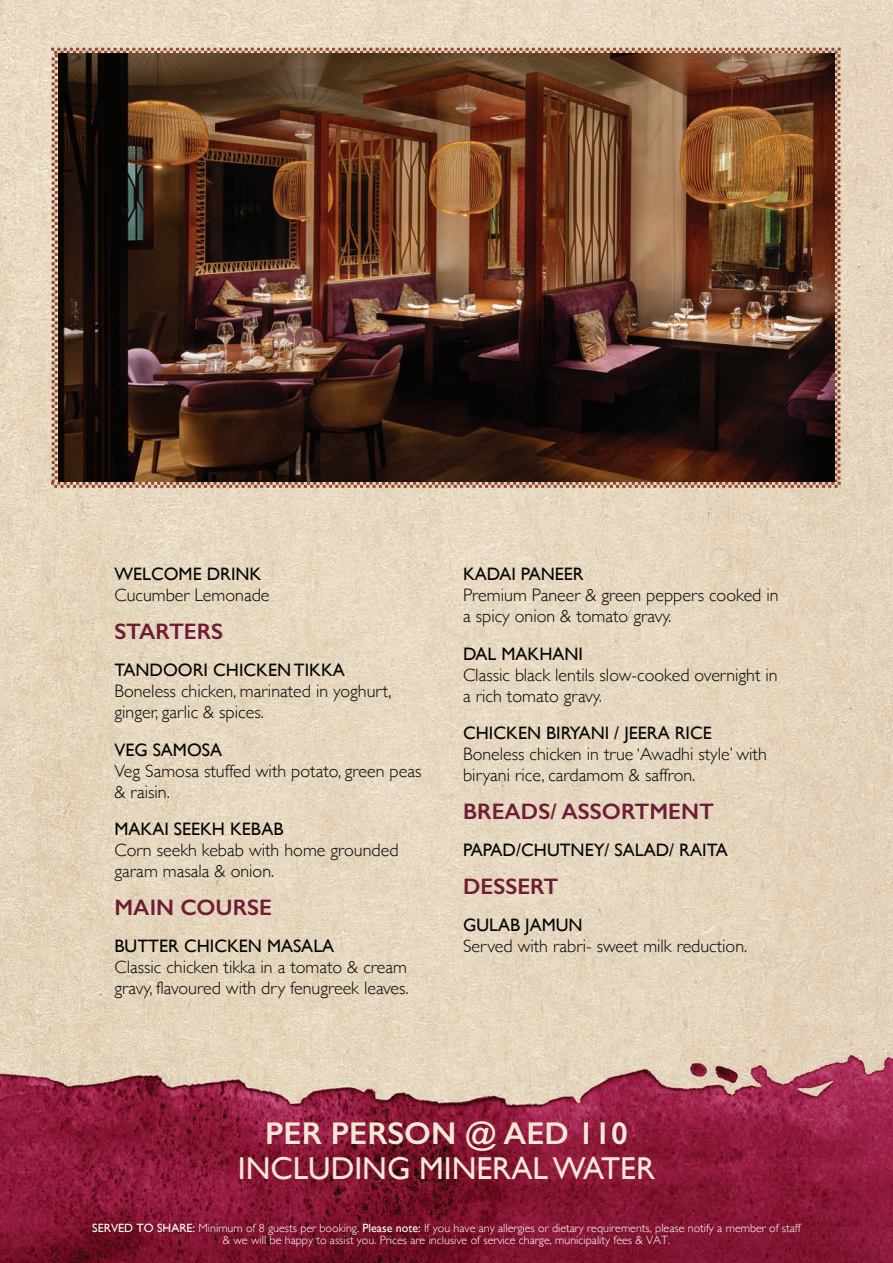
<style>
.page{position:relative;width:893px;height:1263px;background:#fff}
.page>*{position:absolute;margin:0;border:0;box-sizing:border-box;transform-origin:0 0}
.t1{font:31.65px "Gill Sans";color:#f3e8d4}
.t2{font:600 31.65px "Gill Sans";color:#f3e8d4}
.t3{font:600 22.5px "Gill Sans";color:#6f1d36}
.t4{font:300 18px/21px "Gill Sans";color:#040503}
.t5{font:18px "Gill Sans";color:#040503}
.t6{font:300 12px/12px "Gill Sans";color:#fff;text-align:center}
.s1{font-weight:400}
</style>
<div class="page">
<img style="left:0;top:0;width:893px;height:1263px">
<svg style="left:51px;top:48px;width:790px;height:440px;background:#bc937c"></svg>
<img style="left:58px;top:54px;width:777px;height:428px">
<p class="t5" style="left:115px;top:563px;width:148px">WELCOME DRINK</p>
<p class="t4" style="left:115px;top:584px;width:157px">Cucumber Lemonade</p>
<p class="t3" style="left:115px;top:617px;width:110px">STARTERS</p>
<p class="t5" style="left:115px;top:659px;width:232px">TANDOORI CHICKEN TIKKA</p>
<p class="t4" style="left:115px;top:680px;width:279px">Boneless chicken, marinated in yoghurt, ginger, garlic &amp; spices.</p>
<p class="t5" style="left:115px;top:739px;width:109px">VEG SAMOSA</p>
<p class="t4" style="left:115px;top:759px;width:308px">Veg Samosa stuffed with potato, green peas &amp; raisin.</p>
<p class="t5" style="left:115px;top:818px;width:170px">MAKAI SEEKH KEBAB</p>
<p class="t4" style="left:115px;top:839px;width:286px">Corn seekh kebab with home grounded garam masala &amp; onion.</p>
<p class="t3" style="left:115px;top:893px;width:159px">MAIN COURSE</p>
<p class="t5" style="left:115px;top:935px;width:221px">BUTTER CHICKEN MASALA</p>
<p class="t4" style="left:115px;top:956px;width:296px">Classic chicken tikka in a tomato &amp; cream gravy, flavoured with dry fenugreek leaves.</p>
<p class="t5" style="left:463px;top:563px;width:122px">KADAI PANEER</p>
<p class="t4" style="left:463px;top:584px;width:317px">Premium Paneer &amp; green peppers cooked in a spicy onion &amp; tomato gravy.</p>
<p class="t5" style="left:463px;top:643px;width:121px">DAL MAKHANI</p>
<p class="t4" style="left:463px;top:663px;width:316px">Classic black lentils slow-cooked overnight in a rich tomato gravy.</p>
<p class="t5" style="left:463px;top:722px;width:250px">CHICKEN BIRYANI / JEERA RICE</p>
<p class="t4" style="left:463px;top:743px;width:305px">Boneless chicken in true ‘Awadhi style’ with biryani rice, cardamom &amp; saffron.</p>
<p class="t3" style="left:463px;top:797px;width:252px">BREADS/ ASSORTMENT</p>
<p class="t5" style="left:463px;top:839px;width:266px">PAPAD/CHUTNEY/ SALAD/ RAITA</p>
<p class="t3" style="left:463px;top:872px;width:97px">DESSERT</p>
<p class="t5" style="left:463px;top:914px;width:121px">GULAB JAMUN</p>
<p class="t4" style="left:463px;top:935px;width:286px">Served with rabri- sweet milk reduction.</p>
<h1 class="t2" style="left:265px;top:1114px;width:364px">PER PERSON @ AED 110</h1>
<h1 class="t1" style="left:238px;top:1150px;width:419px">INCLUDING MINERAL WATER</h1>
<p class="t6" style="left:92px;top:1222px;width:710px"><span class="s1">SERVED TO SHARE:</span> Minimum of 8 guests per booking. <span class="s1">Please note:</span> If you have any allergies or dietary requirements, please notify a member of staff &amp; we will be happy to assist you. Prices are inclusive of service charge, municipality fees &amp; VAT.</p>
</div>
